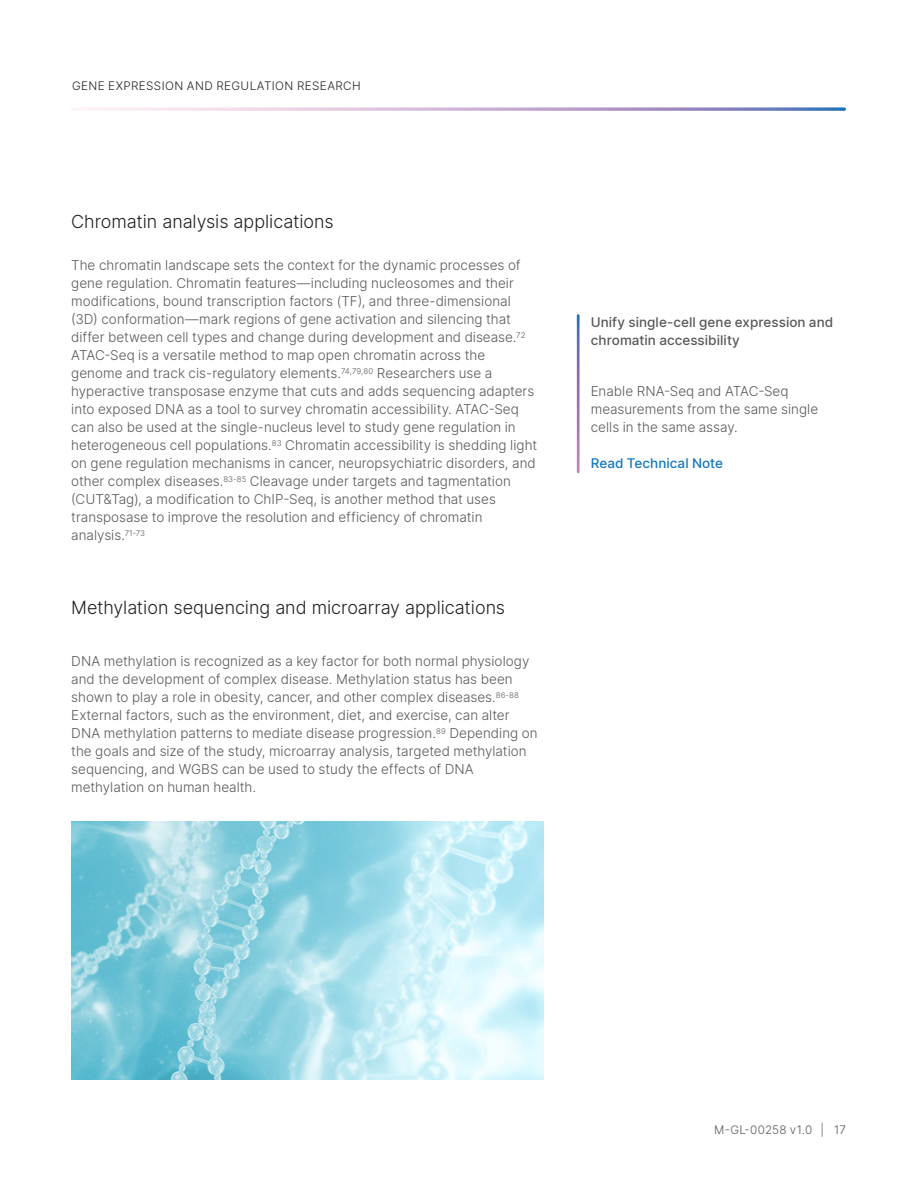
<style>
.page{position:relative;width:918px;height:1188px;background:#fff}
.page>*{position:absolute;margin:0;border:0;box-sizing:border-box;transform-origin:0 0}
.B-Head{font:300 18px "Inter";letter-spacing:-.005em;color:#231f20}
.Body_Copy{font:300 13.5px/18px "Inter";color:#57585a}
.Body_Copy-2{font:500 13.5px/18px "Inter";letter-spacing:.005em;color:#57585a}
.Body_Copy-3{font:500 13.5px "Inter";letter-spacing:.005em;color:#1576bd}
.t1{font:300 11.7px "Inter";letter-spacing:.04em;color:#231f20}
.t2{font:300 11.7px "Inter";letter-spacing:.02em;color:#57585a}
</style>
<div class="page">
<svg style="left:72px;top:107px;width:774px;height:4px;background:#cabfdc"></svg>
<svg style="left:577px;top:314px;width:3px;height:159px"></svg>
<img style="left:71px;top:822px;width:472px;height:258px">
<p class="t1" style="left:72px;top:77px;width:290px">GENE EXPRESSION AND REGULATION RESEARCH</p>
<p class="B-Head" style="left:71px;top:209px;width:264px">Chromatin analysis applications</p>
<p class="Body_Copy" style="left:71px;top:256px;width:467px">The chromatin landscape sets the context for the dynamic processes of gene regulation. Chromatin features—including nucleosomes and their modifications, bound transcription factors (TF), and three-dimensional (3D) conformation—mark regions of gene activation and silencing that differ between cell types and change during development and disease.<sup>72<br></sup>ATAC-Seq is a versatile method to map open chromatin across the genome and track cis-regulatory elements.<sup>74,79,80</sup> Researchers use a hyperactive transposase enzyme that cuts and adds sequencing adapters into exposed DNA as a tool to survey chromatin accessibility. ATAC-Seq can also be used at the single-nucleus level to study gene regulation in heterogeneous cell populations.<sup>83</sup> Chromatin accessibility is shedding light on gene regulation mechanisms in cancer, neuropsychiatric disorders, and other complex diseases.<sup>83-85</sup> Cleavage under targets and tagmentation (CUT&amp;Tag), a modification to ChIP-Seq, is another method that uses transposase to improve the resolution and efficiency of chromatin analysis.<sup>71-73</sup></p>
<p class="B-Head" style="left:71px;top:594px;width:435px">Methylation sequencing and microarray applications</p>
<p class="Body_Copy" style="left:71px;top:652px;width:468px">DNA methylation is recognized as a key factor for both normal physiology and the development of complex disease. Methylation status has been shown to play a role in obesity, cancer, and other complex diseases.<sup>86-88<br></sup>External factors, such as the environment, diet, and exercise, can alter DNA methylation patterns to mediate disease progression.<sup>89</sup> Depending on the goals and size of the study, microarray analysis, targeted methylation sequencing, and WGBS can be used to study the effects of DNA methylation on human health.</p>
<p class="Body_Copy-2" style="left:591px;top:313px;width:244px">Unify single-cell gene expression and chromatin accessibility</p>
<p class="Body_Copy" style="left:591px;top:382px;width:229px">Enable RNA-Seq and ATAC-Seq measurements from the same single cells in the same assay.</p>
<p class="Body_Copy-3" style="left:591px;top:453px;width:134px">Read Technical Note</p>
<p class="t2" style="left:714px;top:1121px;width:133px">M-GL-00258 v1.0 | 17</p>
</div>
